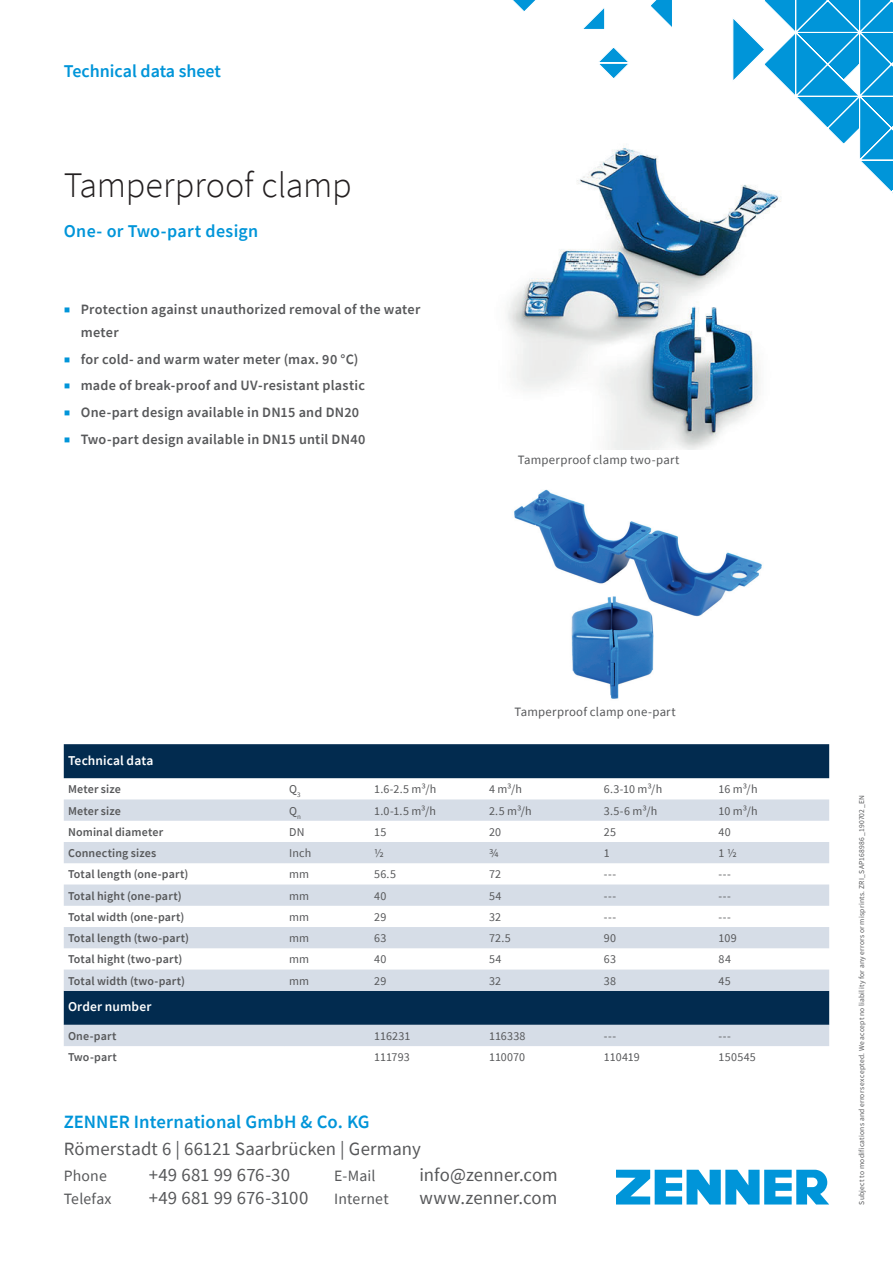
<style>
.page{position:relative;width:893px;height:1263px;background:#fff}
.page>*{position:absolute;margin:0;border:0;box-sizing:border-box;transform-origin:0 0}
.t1{font:300 36px "Source Sans Pro";letter-spacing:-.005em;color:#231f20}
.t2{font:18.75px "Source Sans Pro";letter-spacing:.005em;color:#57585a}
.t3{font:600 18.75px "Source Sans Pro";letter-spacing:.005em;color:#0095d9}
.t4{font:600 18px "Source Sans Pro";color:#0095d9}
.t5{font:15.75px "Source Sans Pro";letter-spacing:.01em;color:#57585a}
.t6{font:600 14.25px/22.5px "Source Sans Pro";letter-spacing:.015em;color:#57585a}
.t7{font:600 13.5px "Source Sans Pro";letter-spacing:.005em;color:#fff}
.t8{font:12.75px "Source Sans Pro";letter-spacing:.02em;color:#57585a}
.t9{font:12px "Source Sans Pro";letter-spacing:.01em;color:#57585a}
.t10{font:600 12px "Source Sans Pro";letter-spacing:.01em;color:#57585a}
.t11{font:7.5px "Source Sans Pro";letter-spacing:.03em;color:#57585a}
.s1{font-weight:400;font-size:6px;color:#0095d9}
</style>
<div class="page">
<svg style="left:512px;top:0;width:381px;height:193px"></svg>
<svg style="left:616px;top:1170px;width:213px;height:34px"></svg>
<div style="left:64px;top:744px;width:765px;height:35px;background:#022b4f"></div>
<svg style="left:64px;top:799px;width:765px;height:247px;fill:#d6dde7"></svg>
<img style="left:507px;top:126px;width:285px;height:324px">
<img style="left:514px;top:489px;width:248px;height:210px">
<p class="t4" style="left:64px;top:59px;width:159px">Technical data sheet</p>
<h1 class="t1" style="left:64px;top:163px;width:289px">Tamperproof clamp</h1>
<p class="t4" style="left:64px;top:219px;width:196px">One- or Two-part design</p>
<p class="t6" style="left:81px;top:298px;width:341px;text-indent:-16px"><span class="s1">■</span> Protection against unauthorized removal of the water meter</p>
<p class="t6" style="left:65px;top:347px;width:295px"><span class="s1">■</span> for cold- and warm water meter (max. 90 °C)</p>
<p class="t6" style="left:65px;top:374px;width:302px"><span class="s1">■</span> made of break-proof and UV-resistant plastic</p>
<p class="t6" style="left:65px;top:401px;width:296px"><span class="s1">■</span> One-part design available in DN15 and DN20</p>
<p class="t6" style="left:65px;top:428px;width:302px"><span class="s1">■</span> Two-part design available in DN15 until DN40</p>
<p class="t8" style="left:518px;top:451px;width:163px">Tamperproof clamp two-part</p>
<p class="t8" style="left:514px;top:704px;width:163px">Tamperproof clamp one-part</p>
<p class="t7" style="left:68px;top:751px;width:87px">Technical data</p>
<p class="t10" style="left:68px;top:781px;width:54px">Meter size</p>
<p class="t9" style="left:289px;top:782px;width:13px">Q<sub>3</sub></p>
<p class="t9" style="left:374px;top:782px;width:64px">1.6-2.5 m³/h</p>
<p class="t9" style="left:489px;top:782px;width:35px">4 m³/h</p>
<p class="t9" style="left:604px;top:782px;width:60px">6.3-10 m³/h</p>
<p class="t9" style="left:719px;top:782px;width:40px">16 m³/h</p>
<p class="t10" style="left:68px;top:803px;width:54px">Meter size</p>
<p class="t9" style="left:289px;top:803px;width:13px">Q<sub>n</sub></p>
<p class="t9" style="left:374px;top:803px;width:63px">1.0-1.5 m³/h</p>
<p class="t9" style="left:489px;top:803px;width:44px">2.5 m³/h</p>
<p class="t9" style="left:604px;top:803px;width:55px">3.5-6 m³/h</p>
<p class="t9" style="left:719px;top:803px;width:40px">10 m³/h</p>
<p class="t10" style="left:68px;top:824px;width:97px">Nominal diameter</p>
<p class="t9" style="left:289px;top:824px;width:17px">DN</p>
<p class="t9" style="left:374px;top:824px;width:14px">15</p>
<p class="t9" style="left:489px;top:824px;width:14px">20</p>
<p class="t9" style="left:604px;top:824px;width:14px">25</p>
<p class="t9" style="left:719px;top:824px;width:14px">40</p>
<p class="t10" style="left:68px;top:845px;width:90px">Connecting sizes</p>
<p class="t9" style="left:289px;top:845px;width:24px">Inch</p>
<p class="t9" style="left:374px;top:845px;width:11px">½</p>
<p class="t9" style="left:489px;top:845px;width:11px">¾</p>
<p class="t9" style="left:604px;top:845px;width:7px">1</p>
<p class="t9" style="left:719px;top:845px;width:20px">1 ½</p>
<p class="t10" style="left:68px;top:866px;width:122px">Total length (one-part)</p>
<p class="t9" style="left:289px;top:867px;width:21px">mm</p>
<p class="t9" style="left:374px;top:867px;width:23px">56.5</p>
<p class="t9" style="left:489px;top:867px;width:14px">72</p>
<p class="t9" style="left:604px;top:867px;width:14px">---</p>
<p class="t9" style="left:719px;top:867px;width:14px">---</p>
<p class="t10" style="left:68px;top:888px;width:115px">Total hight (one-part)</p>
<p class="t9" style="left:289px;top:888px;width:21px">mm</p>
<p class="t9" style="left:374px;top:888px;width:14px">40</p>
<p class="t9" style="left:489px;top:888px;width:14px">54</p>
<p class="t9" style="left:604px;top:888px;width:14px">---</p>
<p class="t9" style="left:719px;top:888px;width:14px">---</p>
<p class="t10" style="left:68px;top:909px;width:118px">Total width (one-part)</p>
<p class="t9" style="left:289px;top:909px;width:21px">mm</p>
<p class="t9" style="left:374px;top:909px;width:14px">29</p>
<p class="t9" style="left:489px;top:909px;width:14px">32</p>
<p class="t9" style="left:604px;top:909px;width:14px">---</p>
<p class="t9" style="left:719px;top:909px;width:14px">---</p>
<p class="t10" style="left:68px;top:930px;width:122px">Total length (two-part)</p>
<p class="t9" style="left:289px;top:930px;width:21px">mm</p>
<p class="t9" style="left:374px;top:930px;width:14px">63</p>
<p class="t9" style="left:489px;top:930px;width:23px">72.5</p>
<p class="t9" style="left:604px;top:930px;width:14px">90</p>
<p class="t9" style="left:719px;top:930px;width:20px">109</p>
<p class="t10" style="left:68px;top:951px;width:116px">Total hight (two-part)</p>
<p class="t9" style="left:289px;top:952px;width:21px">mm</p>
<p class="t9" style="left:374px;top:952px;width:14px">40</p>
<p class="t9" style="left:489px;top:952px;width:14px">54</p>
<p class="t9" style="left:604px;top:952px;width:14px">63</p>
<p class="t9" style="left:719px;top:952px;width:14px">84</p>
<p class="t10" style="left:68px;top:973px;width:119px">Total width (two-part)</p>
<p class="t9" style="left:289px;top:973px;width:21px">mm</p>
<p class="t9" style="left:374px;top:973px;width:14px">29</p>
<p class="t9" style="left:489px;top:973px;width:14px">32</p>
<p class="t9" style="left:604px;top:973px;width:14px">38</p>
<p class="t9" style="left:719px;top:973px;width:14px">45</p>
<p class="t7" style="left:68px;top:998px;width:85px">Order number</p>
<p class="t10" style="left:68px;top:1028px;width:50px">One-part</p>
<p class="t9" style="left:374px;top:1028px;width:38px">116231</p>
<p class="t9" style="left:489px;top:1028px;width:38px">116338</p>
<p class="t9" style="left:604px;top:1028px;width:14px">---</p>
<p class="t9" style="left:719px;top:1028px;width:14px">---</p>
<p class="t10" style="left:68px;top:1049px;width:50px">Two-part</p>
<p class="t9" style="left:374px;top:1050px;width:37px">111793</p>
<p class="t9" style="left:489px;top:1050px;width:38px">110070</p>
<p class="t9" style="left:604px;top:1050px;width:38px">110419</p>
<p class="t9" style="left:719px;top:1050px;width:39px">150545</p>
<h2 class="t3" style="left:64px;top:1109px;width:307px">ZENNER International GmbH &amp; Co. KG</h2>
<h2 class="t2" style="left:64px;top:1136px;width:359px">Römerstadt 6 | 66121 Saarbrücken | Germany</h2>
<p class="t5" style="left:64px;top:1166px;width:45px">Phone</p>
<h2 class="t2" style="left:149px;top:1163px;width:143px">+49 681 99 676-30</h2>
<p class="t5" style="left:64px;top:1189px;width:49px">Telefax</p>
<h2 class="t2" style="left:149px;top:1186px;width:161px">+49 681 99 676-3100</h2>
<p class="t5" style="left:334px;top:1166px;width:43px">E-Mail</p>
<h2 class="t2" style="left:419px;top:1163px;width:140px">info@zenner.com</h2>
<p class="t5" style="left:334px;top:1189px;width:56px">Internet</p>
<h2 class="t2" style="left:419px;top:1186px;width:139px">www.zenner.com</h2>
<p class="t11" style="left:857px;top:1204px;width:411px;rotate:-90deg">Subject to modifications and errors excepted. We accept no liability for any errors or misprints. ZRI_SAP168986_190702_EN</p>
</div>
